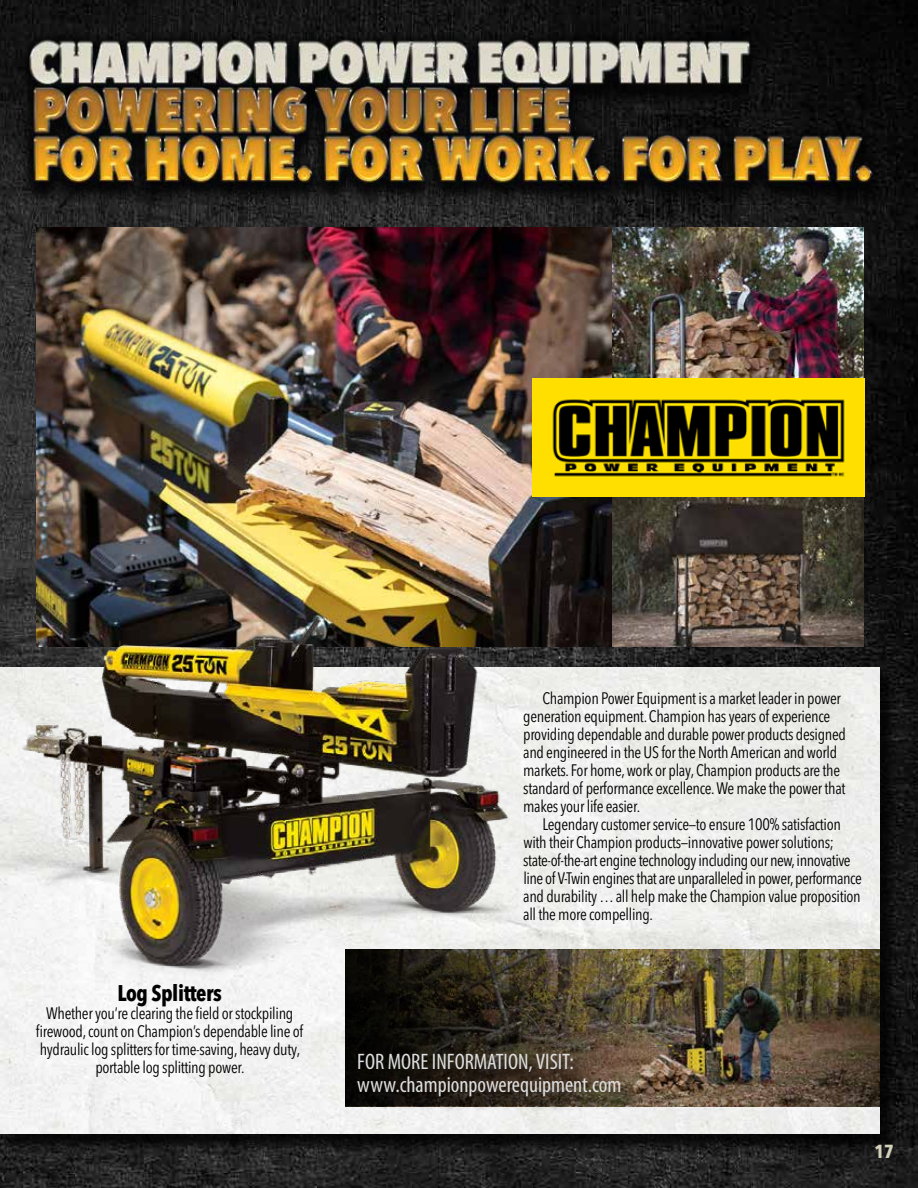
<style>
.page{position:relative;width:918px;height:1188px;background:#fff}
.page>*{position:absolute;margin:0;border:0;box-sizing:border-box;transform-origin:0 0}
.t1{font:condensed 22.5px/22.5px "Myriad Pro";color:#dcddde}
.t2{font:700 condensed 22.5px "Avenir Next LT Pro";letter-spacing:-.02em;color:#000}
.t3{font:700 condensed 18.75px "Avenir Next LT Pro";color:#d4d2bb}
.t4{font:condensed 16.5px/18px "Avenir Next LT Pro";letter-spacing:-.02em;color:#000}
</style>
<div class="page">
<img style="left:0;top:0;width:918px;height:1188px">
<div style="left:2px;top:670px;width:896px;height:483px;background:#000;opacity:.75"></div>
<img style="left:0;top:667px;width:879px;height:467px">
<img style="left:15px;top:0;width:864px;height:254px">
<img style="left:37px;top:228px;width:576px;height:419px">
<img style="left:613px;top:228px;width:251px;height:150px">
<img style="left:613px;top:496px;width:251px;height:151px">
<img style="left:532px;top:378px;width:332px;height:118px">
<img style="left:0;top:500px;width:547px;height:518px">
<img style="left:346px;top:949px;width:533px;height:157px">
<svg style="left:345px;top:950px;width:298px;height:156px;background:#342d1f"></svg>
<div style="left:361px;top:1056px;width:278px;height:58px;background:#000;opacity:.75"></div>
<h1 class="t2" style="left:118px;top:980px;width:106px">Log Splitters</h1>
<p class="t4" style="left:36px;top:1004px;width:269px;text-align:center">Whether you’re clearing the field or stockpiling firewood, count on Champion’s dependable line of hydraulic log splitters for time-saving, heavy duty, portable log splitting power.</p>
<p class="t4" style="left:523px;top:689px;width:324px;text-indent:19px">Champion Power Equipment is a market leader in power generation equipment. Champion has years of experience providing dependable and durable power products designed and engineered in the US for the North American and world markets. For home, work or play, Champion products are the standard of performance excellence. We make the power that makes your life easier.</p>
<p class="t4" style="left:523px;top:815px;width:340px;text-indent:19px">Legendary customer service—to ensure 100% satisfaction with their Champion products—innovative power solutions; state-of-the-art engine technology including our new, innovative line of V-Twin engines that are unparalleled in power, performance and durability … all help make the Champion value proposition all the more compelling.</p>
<h1 class="t1" style="left:357px;top:1050px;width:266px">FOR MORE INFORMATION, VISIT: www.championpowerequipment.com</h1>
<p class="t3" style="left:874px;top:1140px;width:21px">17</p>
</div>
